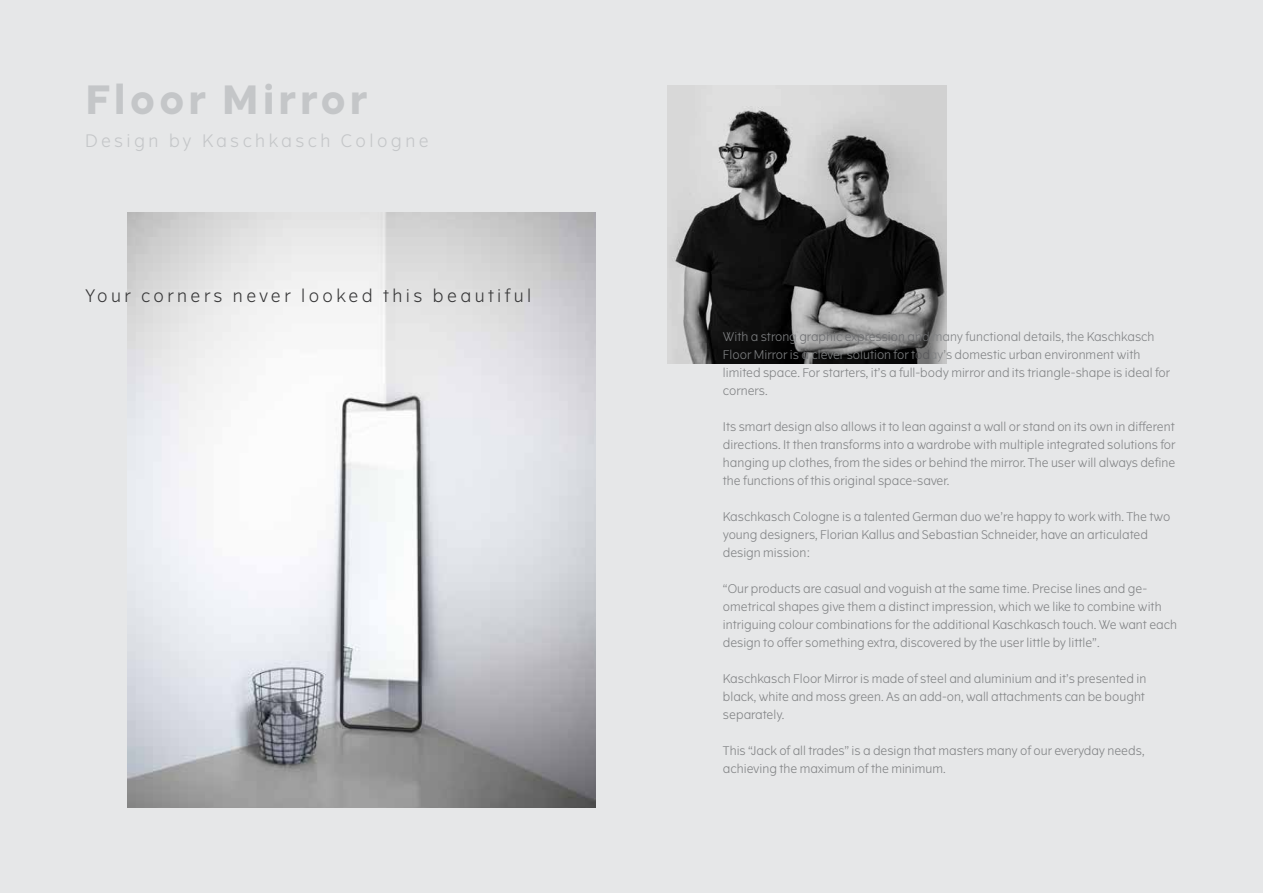
<style>
.page{position:relative;width:1263px;height:893px;background:#e6e7e8}
.page>*{position:absolute;margin:0;border:0;box-sizing:border-box;transform-origin:0 0}
.t1{font:700 39px "The Wave";letter-spacing:.1em;color:#c4c6c8}
.t2{font:300 17.25px "The Wave";letter-spacing:.2em;color:#363637}
.t3{font:300 17.25px "The Wave";letter-spacing:.2em;color:#c4c6c8}
.t4{font:300 12px/18px "The Wave";color:#808284}
.s1{color:#6d6e71}
.s2{color:#58585b}
</style>
<div class="page">
<img style="left:128px;top:213px;width:467px;height:595px">
<img style="left:668px;top:85px;width:278px;height:279px">
<h1 class="t1" style="left:85px;top:75px;width:284px">Floor Mirror</h1>
<h2 class="t3" style="left:85px;top:130px;width:345px">Design by Kaschkasch Cologne</h2>
<h2 class="t2" style="left:85px;top:285px;width:448px">Your corners never looked this beautiful</h2>
<p class="t4" style="left:723px;top:328px;width:449px">With a strong <span class="s1">graphic expression and</span> many functional details, the Kaschkasch Floor Mirror is <span class="s1">a</span> clever solution for t<span class="s2">od</span>ay’s domestic urban environment with limited space. For starters, it’s a full-body mirror and its triangle-shape is ideal for corners.</p>
<p class="t4" style="left:723px;top:418px;width:454px;text-align:justify">Its smart design also allows it to lean against a wall or stand on its own in different directions. It then transforms into a wardrobe with multiple integrated solutions for hanging up clothes, from the sides or behind the mirror. The user will always define the functions of this original space-saver.</p>
<p class="t4" style="left:723px;top:508px;width:449px">Kaschkasch Cologne is a talented German duo we’re happy to work with. The two young designers, Florian Kallus and Sebastian Schneider, have an articulated design mission:</p>
<p class="t4" style="left:723px;top:580px;width:456px">“Our products are casual and voguish at the same time. Precise lines and ge&shy;ometrical shapes give them a distinct impression, which we like to combine with intriguing colour combinations for the additional Kaschkasch touch. We want each design to offer something extra, discovered by the user little by little”.</p>
<p class="t4" style="left:723px;top:670px;width:425px;text-align:justify">Kaschkasch Floor Mirror is made of steel and aluminium and it’s presented in black, white and moss green. As an add-on, wall attachments can be bought separately.</p>
<p class="t4" style="left:723px;top:742px;width:423px">This “Jack of all trades” is a design that masters many of our everyday needs, achieving the maximum of the minimum.</p>
</div>
